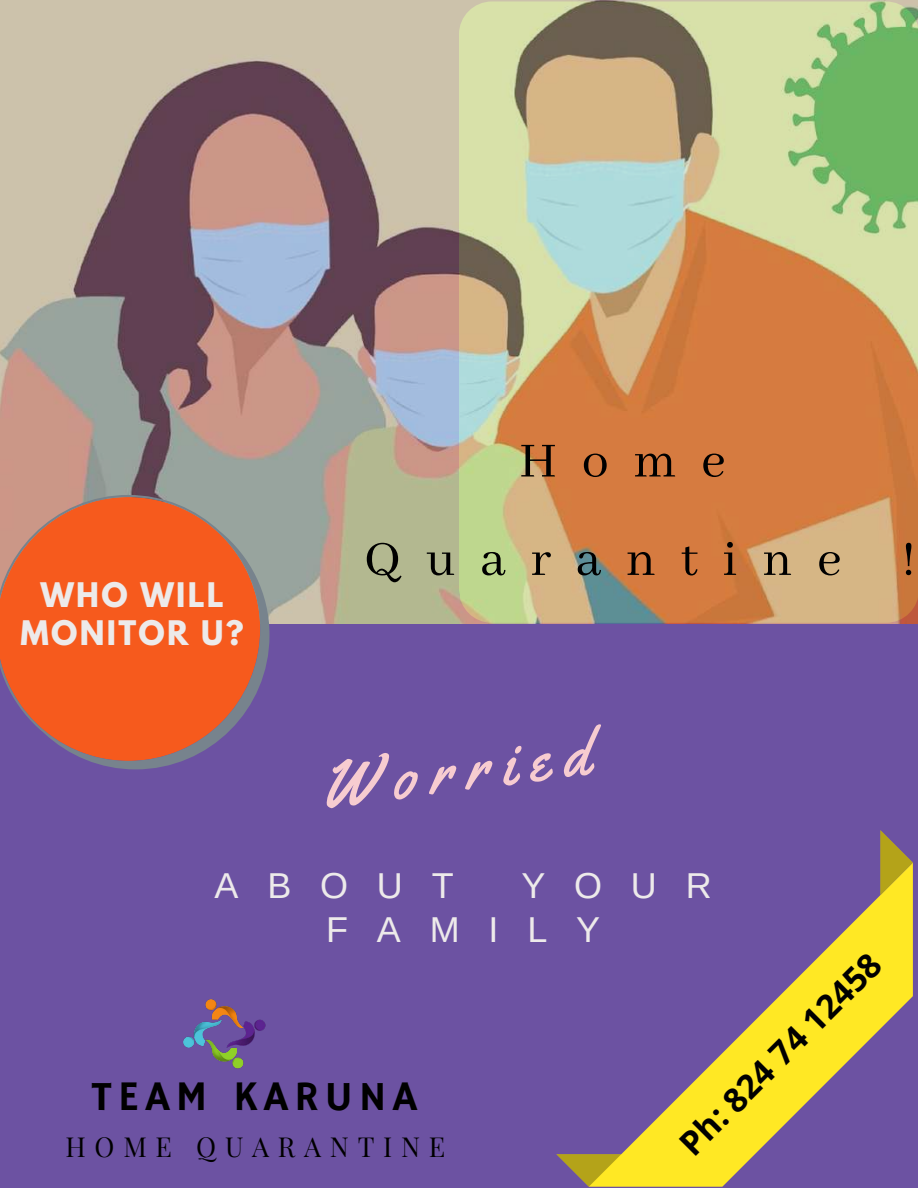
<style>
.page{position:relative;width:918px;height:1188px;background:#6c52a2}
.page>*{position:absolute;margin:0;border:0;box-sizing:border-box;transform-origin:0 0}
.t1{font:65.1px "Yellowtail";color:#f7ccd0}
.t2{font:54px/98.4px "Abhaya Libre";letter-spacing:.46em;color:#000}
.t3{font:42px "Hammersmith One";letter-spacing:.145em;color:#000}
.t4{font:36px/44.7px "Arimo";letter-spacing:.8em;color:#edeaea}
.t5{font:700 33.45px "Open Sans";color:#000}
.t6{font:700 30px/37.5px "League Spartan";letter-spacing:.075em;color:#edeaea;text-align:center}
.t7{font:27px "Playfair Display";letter-spacing:.325em;color:#000}
</style>
<div class="page">
<img style="left:183px;top:999px;width:83px;height:70px">
<img style="left:0;top:0;width:918px;height:624px">
<svg style="left:556px;top:830px;width:357px;height:357px"></svg>
<svg style="left:0;top:495px;width:270px;height:274px;background:#da623c"></svg>
<p class="t6" style="left:21px;top:580px;width:225px">WHO WILL<br>MONITOR U?</p>
<h2 class="t2" style="left:364px;top:414px;width:554px;text-indent:155px">Home<br>Quarantine !</h2>
<h1 class="t1" style="left:315px;top:745px;width:272px;rotate:-7deg">Worried</h1>
<p class="t4" style="left:215px;top:863px;width:241px">ABOUT</p>
<p class="t4" style="left:326px;top:863px;width:387px;text-indent:195px">YOUR<br>FAMILY</p>
<h3 class="t3" style="left:91px;top:1072px;width:328px">TEAM KARUNA</h3>
<p class="t7" style="left:65px;top:1128px;width:381px">HOME QUARANTINE</p>
<p class="t5" style="left:669px;top:1132px;width:271px;rotate:-45deg">Ph: 824 74 12458</p>
</div>
